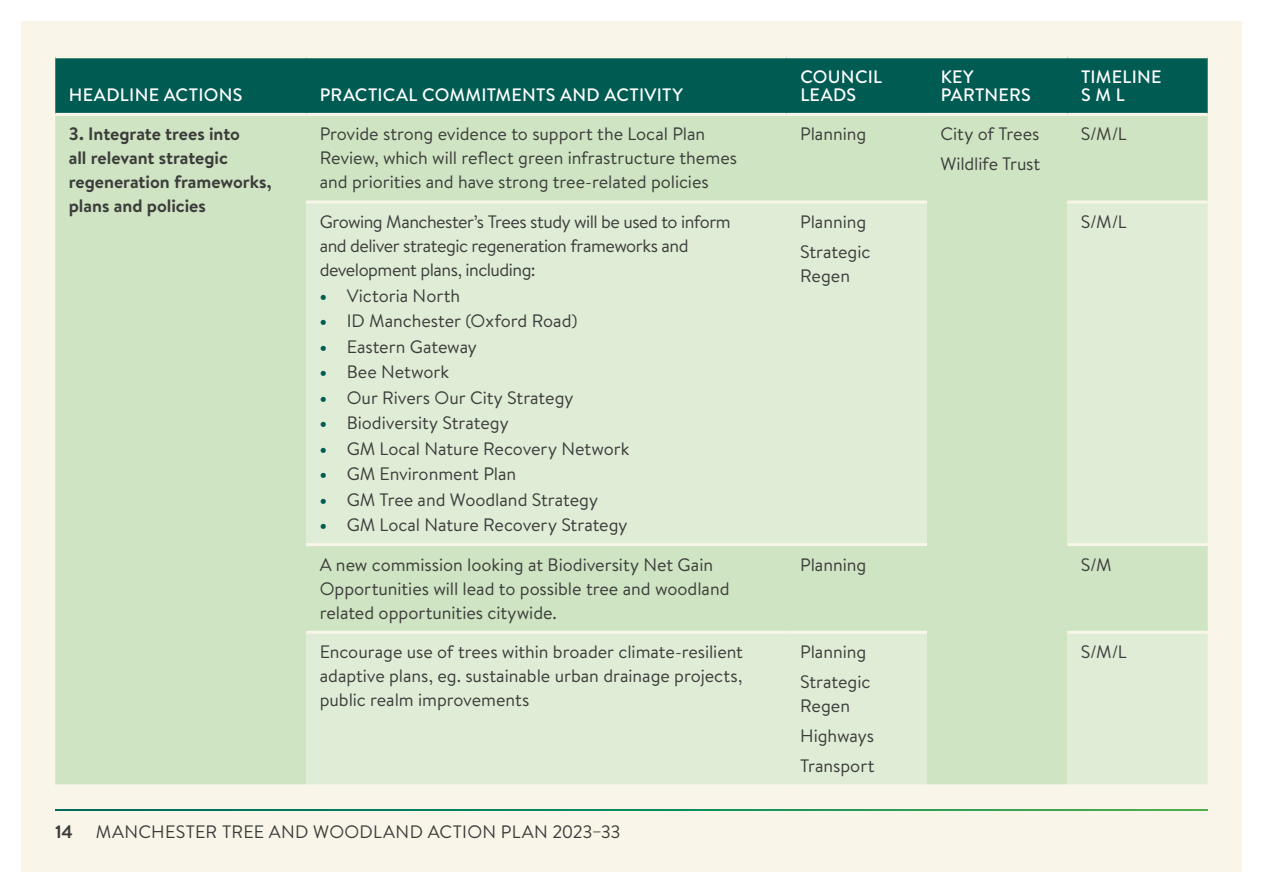
<style>
.page{position:relative;width:1263px;height:893px;background:#fff}
.page>*{position:absolute;margin:0;border:0;box-sizing:border-box;transform-origin:0 0}
.Table_Body{font:18px/24px "Brandon Text";letter-spacing:-.005em;color:#3c3c3b}
.Body_before_list{font:18px/24px "Brandon Text";letter-spacing:-.03em;color:#3c3c3b}
.Table_Body-2{font:700 18px/24px "Brandon Text";color:#3c3c3b}
.Table_Heading{font:500 18px/18px "Brandon Text";letter-spacing:.015em;color:#fff}
.Table_Body-3{font:18px "Brandon Text";letter-spacing:.02em;color:#3c3c3b}
.s1{font-weight:900;color:#005c53}
</style>
<div class="page">
<div style="left:21px;top:21px;width:1221px;height:851px;background:#f9f6e9"></div>
<svg style="left:55px;top:809px;width:1153px;height:2px;background:#158b59"></svg>
<div style="left:55px;top:58px;width:1153px;height:55px;background:#005c53"></div>
<div style="left:55px;top:116px;width:1153px;height:668px;background:#cee4c2"></div>
<svg style="left:306px;top:202px;width:902px;height:582px;background:#daead1"></svg>
<hr style="left:306px;top:200px;width:481px;height:3px;background:#f9f6e9">
<hr style="left:787px;top:200px;width:140px;height:3px;background:#f9f6e9">
<hr style="left:1067px;top:200px;width:141px;height:3px;background:#f9f6e9">
<hr style="left:306px;top:543px;width:481px;height:3px;background:#f9f6e9">
<hr style="left:787px;top:543px;width:140px;height:3px;background:#f9f6e9">
<hr style="left:1067px;top:543px;width:141px;height:3px;background:#f9f6e9">
<hr style="left:306px;top:631px;width:481px;height:3px;background:#f9f6e9">
<hr style="left:787px;top:631px;width:140px;height:3px;background:#f9f6e9">
<hr style="left:1067px;top:631px;width:141px;height:3px;background:#f9f6e9">
<p class="Table_Heading" style="left:69px;top:85px;width:175px">HEADLINE ACTIONS</p>
<p class="Table_Heading" style="left:320px;top:85px;width:365px">PRACTICAL COMMITMENTS AND ACTIVITY</p>
<p class="Table_Heading" style="left:800px;top:67px;width:83px">COUNCIL<br>LEADS</p>
<p class="Table_Heading" style="left:941px;top:67px;width:92px">KEY<br>PARTNERS</p>
<p class="Table_Heading" style="left:1081px;top:67px;width:82px">TIMELINE<br>S M L</p>
<p class="Table_Body-2" style="left:69px;top:122px;width:204px">3. Integrate trees into<br>all relevant strategic regeneration frameworks, plans and policies</p>
<p class="Table_Body" style="left:320px;top:122px;width:419px">Provide strong evidence to support the Local Plan<br>Review, which will reflect green infrastructure themes and priorities and have strong tree-related policies</p>
<p class="Table_Body" style="left:800px;top:122px;width:68px">Planning</p>
<p class="Table_Body" style="left:940px;top:122px;width:100px">City of Trees</p>
<p class="Table_Body" style="left:940px;top:152px;width:101px">Wildlife Trust</p>
<p class="Body_before_list" style="left:320px;top:209px;width:413px">Growing Manchester’s Trees study will be used to inform and deliver strategic regeneration frameworks and development plans, including:</p>
<p class="Table_Body" style="left:320px;top:283px;width:142px"><span class="s1">•</span> Victoria North</p>
<p class="Table_Body" style="left:320px;top:308px;width:259px"><span class="s1">•</span> ID Manchester (Oxford Road)</p>
<p class="Table_Body" style="left:320px;top:334px;width:159px"><span class="s1">•</span> Eastern Gateway</p>
<p class="Table_Body" style="left:320px;top:359px;width:131px"><span class="s1">•</span> Bee Network</p>
<p class="Table_Body" style="left:320px;top:385px;width:255px"><span class="s1">•</span> Our Rivers Our City Strategy</p>
<p class="Table_Body" style="left:320px;top:410px;width:191px"><span class="s1">•</span> Biodiversity Strategy</p>
<p class="Table_Body" style="left:320px;top:436px;width:311px"><span class="s1">•</span> GM Local Nature Recovery Network</p>
<p class="Table_Body" style="left:320px;top:461px;width:198px"><span class="s1">•</span> GM Environment Plan</p>
<p class="Table_Body" style="left:320px;top:487px;width:280px"><span class="s1">•</span> GM Tree and Woodland Strategy</p>
<p class="Table_Body" style="left:320px;top:512px;width:309px"><span class="s1">•</span> GM Local Nature Recovery Strategy</p>
<p class="Table_Body" style="left:800px;top:209px;width:68px">Planning</p>
<p class="Table_Body" style="left:800px;top:239px;width:72px">Strategic<br>Regen</p>
<p class="Table_Body" style="left:1081px;top:122px;width:47px">S/M/L</p>
<p class="Table_Body" style="left:1081px;top:209px;width:47px">S/M/L</p>
<p class="Table_Body" style="left:320px;top:552px;width:411px">A new commission looking at Biodiversity Net Gain<br>Opportunities will lead to possible tree and woodland related opportunities citywide.</p>
<p class="Table_Body" style="left:800px;top:552px;width:68px">Planning</p>
<p class="Table_Body" style="left:1081px;top:552px;width:32px">S/M</p>
<p class="Table_Body" style="left:320px;top:639px;width:425px;text-align:justify">Encourage use of trees within broader climate-resilient adaptive plans, eg. sustainable urban drainage projects, public realm improvements</p>
<p class="Table_Body" style="left:800px;top:639px;width:68px">Planning</p>
<p class="Table_Body" style="left:1081px;top:639px;width:47px">S/M/L</p>
<p class="Table_Body" style="left:800px;top:669px;width:72px">Strategic<br>Regen</p>
<p class="Table_Body" style="left:800px;top:723px;width:75px">Highways</p>
<p class="Table_Body" style="left:800px;top:753px;width:76px">Transport</p>
<p class="Table_Body-2" style="left:55px;top:819px;width:19px">14</p>
<p class="Table_Body-3" style="left:96px;top:819px;width:526px">MANCHESTER TREE AND WOODLAND ACTION PLAN 2023–33</p>
</div>
